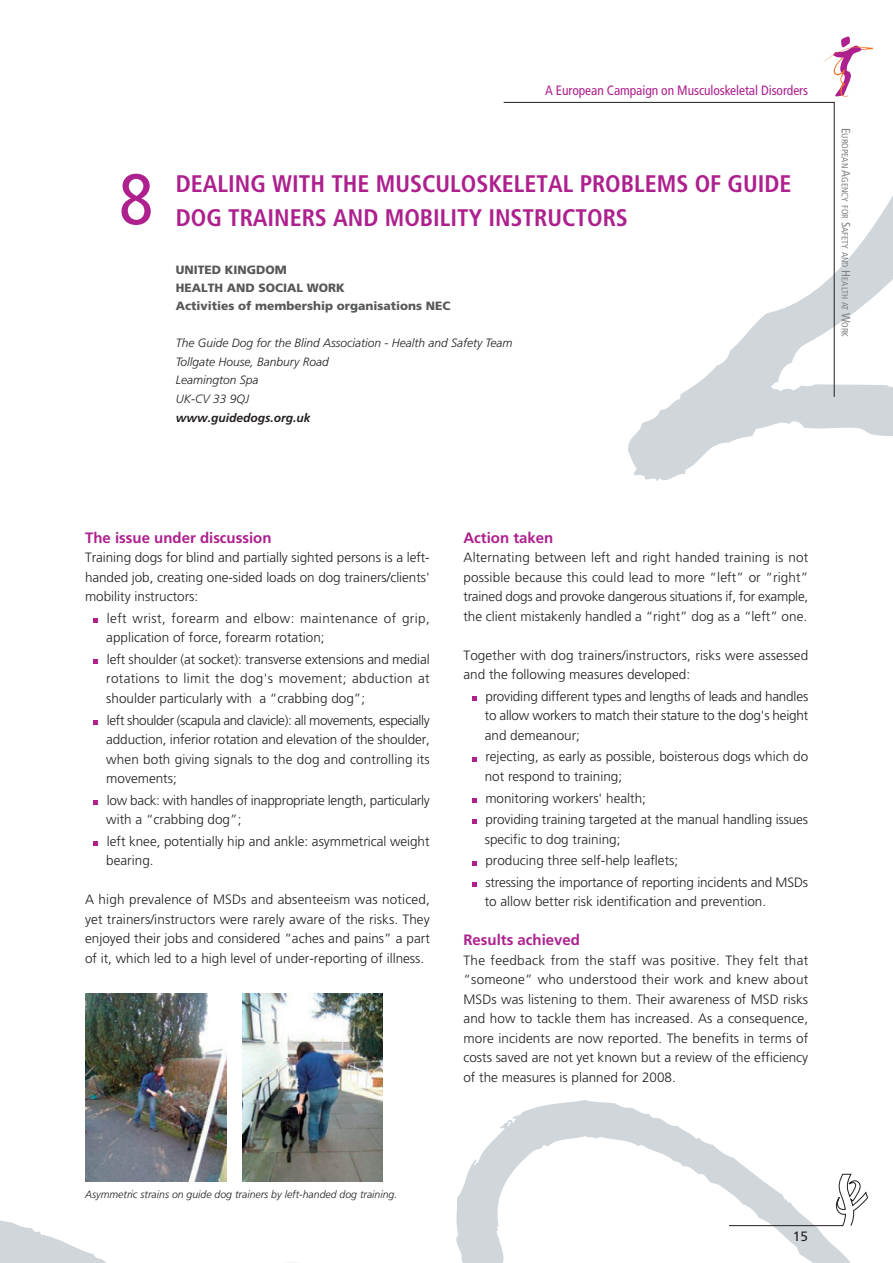
<style>
.page{position:relative;width:893px;height:1263px;background:#fff}
.page>*{position:absolute;margin:0;border:0;box-sizing:border-box;transform-origin:0 0}
.t1{font:condensed 72px "Frutiger";color:#ad208e}
.t2{font:700 condensed 24px/33.6px "Frutiger";color:#ad208e}
.t3{font:700 15px "Frutiger";color:#ad208e}
.t4{font:300 13.5px/19.5px "Frutiger";color:#231f20;text-align:justify}
.t5{font:300 13.5px/19.5px "Frutiger";letter-spacing:.025em;color:#231f20}
.t6{font:300 13.5px/19.5px "Frutiger";letter-spacing:-.02em;color:#231f20}
.t7{font:condensed 13.5px "Frutiger";letter-spacing:-.005em;color:#ad208e}
.t8{font:13.5px "Frutiger";color:#231f20}
.t9{font:italic 300 12px/18.6px "Frutiger";color:#231f20}
.t10{font:900 12px/18px "Frutiger";color:#57585a}
.t11{font:italic 700 12px "Frutiger";color:#231f20}
.t12{font:italic 300 10.5px "Frutiger";color:#231f20}
.t13{font:condensed 9px "Frutiger";color:#808285}
.s1{font-size:12px}
</style>
<div class="page">
<svg style="left:0;top:1100px;width:851px;height:163px"></svg>
<svg style="left:627px;top:63px;width:266px;height:418px"></svg>
<svg style="left:728px;top:1173px;width:140px;height:54px"></svg>
<svg style="left:503px;top:102px;width:332px;height:296px"></svg>
<svg style="left:823px;top:36px;width:50px;height:61px"></svg>
<svg style="left:94px;top:618px;width:4px;height:5px"></svg>
<svg style="left:94px;top:659px;width:4px;height:5px"></svg>
<svg style="left:94px;top:720px;width:4px;height:4px"></svg>
<svg style="left:94px;top:800px;width:4px;height:5px"></svg>
<svg style="left:94px;top:841px;width:4px;height:5px"></svg>
<svg style="left:472px;top:696px;width:4px;height:5px"></svg>
<svg style="left:472px;top:757px;width:4px;height:4px"></svg>
<svg style="left:472px;top:798px;width:4px;height:4px"></svg>
<svg style="left:472px;top:820px;width:4px;height:4px"></svg>
<svg style="left:472px;top:861px;width:4px;height:4px"></svg>
<svg style="left:472px;top:882px;width:4px;height:5px"></svg>
<img style="left:85px;top:994px;width:142px;height:187px">
<img style="left:242px;top:994px;width:141px;height:187px">
<p class="t7" style="left:545px;top:85px;width:265px">A European Campaign on Musculoskeletal Disorders</p>
<h1 class="t1" style="left:119px;top:170px;width:36px">8</h1>
<h2 class="t2" style="left:176px;top:169px;width:617px">DEALING WITH THE MUSCULOSKELETAL PROBLEMS OF GUIDE<br>DOG TRAINERS AND MOBILITY INSTRUCTORS</h2>
<p class="t10" style="left:176px;top:261px;width:276px">UNITED KINGDOM<br>HEALTH AND SOCIAL WORK<br>Activities of membership organisations NEC</p>
<p class="t9" style="left:176px;top:334px;width:338px">The Guide Dog for the Blind Association - Health and Safety Team<br>Tollgate House, Banbury Road<br>Leamington Spa<br>UK-CV 33 9QJ</p>
<p class="t11" style="left:176px;top:413px;width:136px">www.guidedogs.org.uk</p>
<p class="t13" style="left:848px;top:128px;width:211px;rotate:90deg"><span class="s1">E</span>UROPEAN <span class="s1">A</span>GENCY FOR <span class="s1">S</span>AFETY AND <span class="s1">H</span>EALTH AT <span class="s1">W</span>ORK</p>
<p class="t3" style="left:85px;top:531px;width:188px">The issue under discussion</p>
<p class="t4" style="left:85px;top:549px;width:346px">Training dogs for blind and partially sighted persons is a left&shy;handed job, creating one-sided loads on dog trainers/clients' mobility instructors:</p>
<p class="t5" style="left:106px;top:609px;width:325px">left wrist, forearm and elbow: maintenance of grip, application of force, forearm rotation;</p>
<p class="t4" style="left:106px;top:650px;width:325px">left shoulder (at socket): transverse extensions and medial rotations to limit the dog's movement; abduction at shoulder particularly with a “crabbing dog”;</p>
<p class="t4" style="left:106px;top:711px;width:325px">left shoulder (scapula and clavicle): all movements, especially adduction, inferior rotation and elevation of the shoulder, when both giving signals to the dog and controlling its movements;</p>
<p class="t6" style="left:106px;top:791px;width:325px">low back: with handles of inappropriate length, particularly with a “crabbing dog”;</p>
<p class="t4" style="left:106px;top:832px;width:325px">left knee, potentially hip and ankle: asymmetrical weight bearing.</p>
<p class="t4" style="left:85px;top:891px;width:346px">A high prevalence of MSDs and absenteeism was noticed, yet trainers/instructors were rarely aware of the risks. They enjoyed their jobs and considered “aches and pains” a part of it, which led to a high level of under-reporting of illness.</p>
<p class="t3" style="left:463px;top:531px;width:91px">Action taken</p>
<p class="t4" style="left:463px;top:549px;width:346px">Alternating between left and right handed training is not possible because this could lead to more “left” or “right” trained dogs and provoke dangerous situations if, for example, the client mistakenly handled a “right” dog as a “left” one.</p>
<p class="t4" style="left:463px;top:646px;width:346px">Together with dog trainers/instructors, risks were assessed and the following measures developed:</p>
<p class="t4" style="left:485px;top:687px;width:325px">providing different types and lengths of leads and handles to allow workers to match their stature to the dog's height and demeanour;</p>
<p class="t4" style="left:485px;top:748px;width:325px">rejecting, as early as possible, boisterous dogs which do not respond to training;</p>
<p class="t4" style="left:485px;top:788px;width:324px;line-height:21.6px">monitoring workers' health;<br>providing training targeted at the manual handling issues</p>
<p class="t4" style="left:485px;top:829px;width:325px;line-height:21.6px;text-align:left">specific to dog training;<br>producing three self-help leaflets;<br>stressing the importance of reporting incidents and MSDs</p>
<p class="t4" style="left:485px;top:893px;width:283px">to allow better risk identification and prevention.</p>
<p class="t3" style="left:463px;top:934px;width:118px">Results achieved</p>
<p class="t4" style="left:463px;top:951px;width:346px">The feedback from the staff was positive. They felt that “someone” who understood their work and knew about MSDs was listening to them. Their awareness of MSD risks and how to tackle them has increased. As a consequence, more incidents are now reported. The benefits in terms of costs saved are not yet known but a review of the efficiency of the measures is planned for 2008.</p>
<p class="t12" style="left:85px;top:1190px;width:314px">Asymmetric strains on guide dog trainers by left-handed dog training.</p>
<p class="t8" style="left:793px;top:1231px;width:17px">15</p>
</div>
